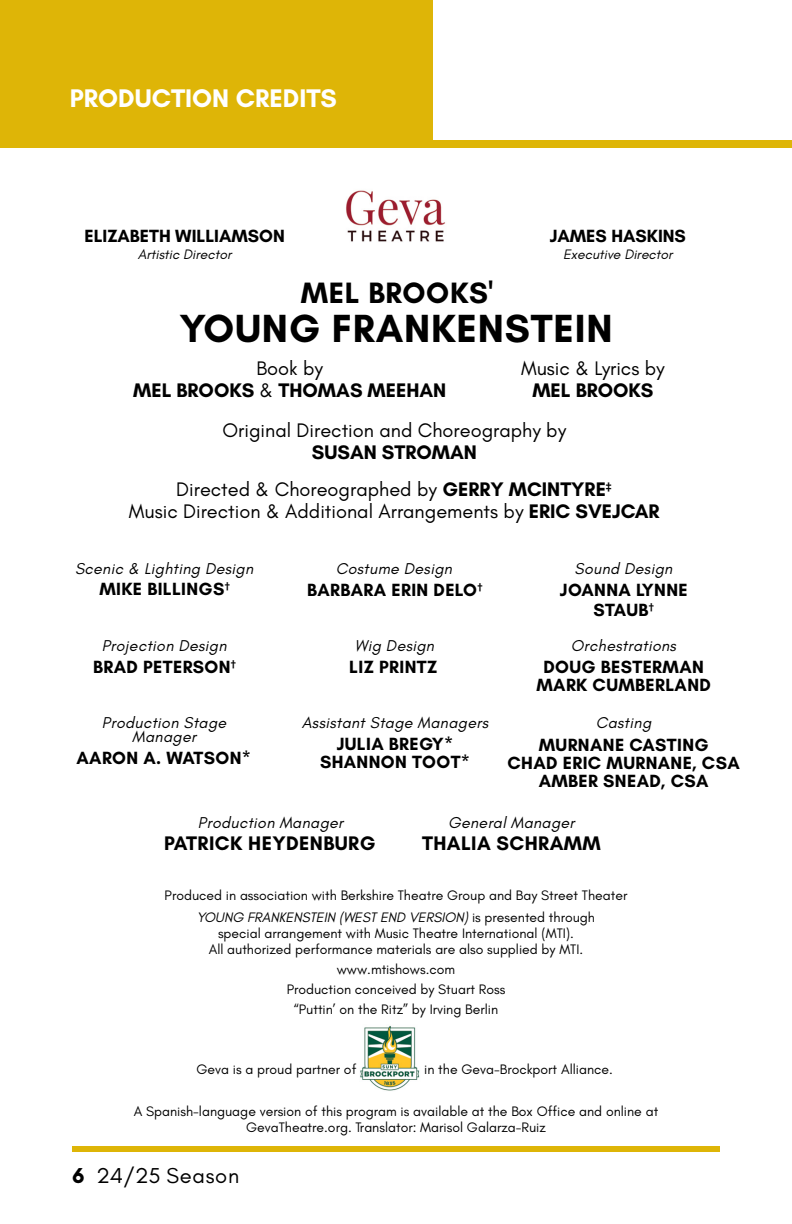
<style>
.page{position:relative;width:792px;height:1224px;background:#fff}
.page>*{position:absolute;margin:0;border:0;box-sizing:border-box;transform-origin:0 0}
.t1{font:700 40px "Glacial Indifference";letter-spacing:.02em;color:#000}
.t2{font:700 30px "Glacial Indifference";letter-spacing:.02em;color:#000}
.t3{font:700 26px "Glacial Indifference";color:#fff}
.t4{font:22px "Glacial Indifference";letter-spacing:.03em;color:#000}
.t5{font:20px "Glacial Indifference";color:#000}
.t6{font:700 20px/22px "Glacial Indifference";color:#000;text-align:center}
.t7{font:700 20px "Glacial Indifference";letter-spacing:.02em;color:#000}
.t8{font:700 18px/18px "Glacial Indifference";letter-spacing:.02em;color:#000;text-align:center}
.t9{font:700 18px "Glacial Indifference";color:#000}
.t10{font:italic 16px/14px "Glacial Indifference";letter-spacing:.02em;color:#000;text-align:center}
.t11{font:14px/16px "Glacial Indifference";color:#000;text-align:center}
.t12{font:italic 14px "Glacial Indifference";color:#000}
.s1{font-weight:400}
.s2{font-weight:700}
.s3{font-style:italic}
</style>
<div class="page">
<div style="left:0;top:0;width:433px;height:148px;background:#deb507"></div>
<div style="left:433px;top:141px;width:359px;height:7px;background:#deb507"></div>
<img style="left:346px;top:190px;width:100px;height:52px">
<img style="left:360px;top:1026px;width:60px;height:65px">
<div style="left:72px;top:1146px;width:648px;height:6px;background:#deb507"></div>
<h3 class="t3" style="left:70px;top:82px;width:269px">PRODUCTION CREDITS</h3>
<p class="t9" style="left:84px;top:225px;width:202px">ELIZABETH WILLIAMSON</p>
<p class="t12" style="left:138px;top:246px;width:95px">Artistic Director</p>
<h2 class="t2" style="left:301px;top:274px;width:194px">MEL BROOKS'</h2>
<p class="t9" style="left:550px;top:225px;width:138px">JAMES HASKINS</p>
<p class="t12" style="left:563px;top:246px;width:111px">Executive Director</p>
<h1 class="t1" style="left:179px;top:304px;width:435px">YOUNG FRANKENSTEIN</h1>
<h3 class="t5" style="left:521px;top:357px;width:145px">Music &amp; Lyrics by</h3>
<h3 class="t6" style="left:532px;top:379px;width:123px">MEL BROOKS</h3>
<h3 class="t5" style="left:223px;top:419px;width:345px">Original Direction and Choreography by</h3>
<h3 class="t6" style="left:176px;top:433px;width:437px;line-height:37.8px">SUSAN STROMAN<br><span class="s1">Directed &amp; Choreographed by</span> GERRY MCINTYRE<sup>‡</sup></h3>
<h3 class="t5" style="left:129px;top:500px;width:532px">Music Direction &amp; Additional Arrangements by <span class="s2">ERIC SVEJCAR</span></h3>
<h3 class="t6" style="left:133px;top:357px;width:315px"><span class="s1">Book by<br></span>MEL BROOKS <span class="s1">&amp;</span> THOMAS MEEHAN</h3>
<p class="t10" style="left:75px;top:562px;width:180px">Scenic &amp; Lighting Design</p>
<p class="t10" style="left:336px;top:562px;width:118px">Costume Design</p>
<p class="t10" style="left:575px;top:562px;width:99px">Sound Design</p>
<p class="t8" style="left:99px;top:580px;width:132px">MIKE BILLINGS<sup>†</sup></p>
<p class="t8" style="left:307px;top:580px;width:177px">BARBARA ERIN DELO<sup>†</sup></p>
<p class="t8" style="left:560px;top:579px;width:129px;line-height:20px">JOANNA LYNNE<br>STAUB<sup>†</sup></p>
<p class="t10" style="left:102px;top:639px;width:126px">Projection Design</p>
<p class="t10" style="left:355px;top:639px;width:81px">Wig Design</p>
<p class="t10" style="left:571px;top:639px;width:107px">Orchestrations</p>
<p class="t8" style="left:93px;top:657px;width:145px">BRAD PETERSON<sup>†</sup></p>
<p class="t8" style="left:349px;top:658px;width:89px">LIZ PRINTZ</p>
<p class="t8" style="left:536px;top:658px;width:176px">DOUG BESTERMAN<br>MARK CUMBERLAND</p>
<p class="t10" style="left:102px;top:716px;width:126px">Production Stage<br>Manager</p>
<p class="t8" style="left:76px;top:749px;width:176px">AARON A. WATSON*</p>
<p class="t10" style="left:302px;top:716px;width:188px">Assistant Stage Managers</p>
<p class="t8" style="left:320px;top:735px;width:152px">JULIA BREGY*<br>SHANNON TOOT*</p>
<p class="t10" style="left:596px;top:716px;width:57px">Casting</p>
<p class="t8" style="left:508px;top:736px;width:234px">MURNANE CASTING<br>CHAD ERIC MURNANE, CSA<br>AMBER SNEAD, CSA</p>
<p class="t10" style="left:198px;top:816px;width:147px">Production Manager</p>
<h3 class="t7" style="left:164px;top:830px;width:213px">PATRICK HEYDENBURG</h3>
<p class="t10" style="left:448px;top:816px;width:128px">General Manager</p>
<h3 class="t7" style="left:422px;top:831px;width:180px">THALIA SCHRAMM</h3>
<p class="t11" style="left:165px;top:884px;width:464px;line-height:22px">Produced in association with Berkshire Theatre Group and Bay Street Theater<br><span class="s3">YOUNG FRANKENSTEIN (WEST END VERSION)</span> is presented through</p>
<p class="t11" style="left:209px;top:925px;width:376px">special arrangement with Music Theatre International (MTI).<br>All authorized performance materials are also supplied by MTI.</p>
<p class="t11" style="left:287px;top:959px;width:220px;line-height:20px">www.mtishows.com<br>Production conceived by Stuart Ross “Puttin’ on the Ritz” by Irving Berlin</p>
<p class="t11" style="left:196px;top:1061px;width:161px">Geva is a proud partner of</p>
<p class="t11" style="left:424px;top:1061px;width:190px">in the Geva-Brockport Alliance.</p>
<p class="t11" style="left:134px;top:1104px;width:526px">A Spanish-language version of this program is available at the Box Office and online at<br>GevaTheatre.org. Translator: Marisol Galarza-Ruiz</p>
<h3 class="t4" style="left:72px;top:1163px;width:169px"><span class="s2">6</span> 24/25 Season</h3>
</div>
